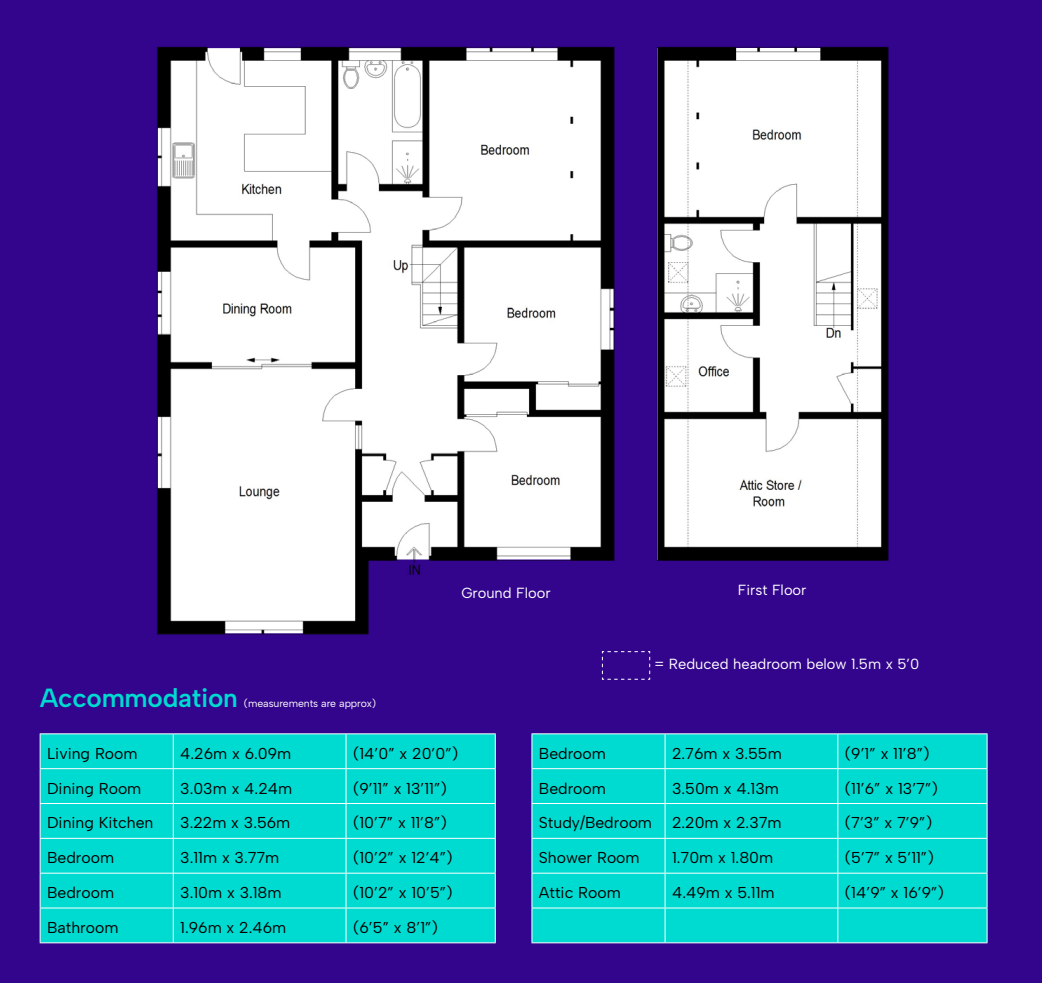
<style>
.page{position:relative;width:1042px;height:983px;background:#fff}
.page>*{position:absolute;margin:0;border:0;box-sizing:border-box;transform-origin:0 0}
.t1{font:26.25px "Albert Sans";letter-spacing:-.01em;color:#00dbd1}
.Table_Text{font:15.75px "Albert Sans";color:#000}
.Table_Text-2{font:14.7px "Albert Sans";color:#fff}
.t2{font:10.5px "Albert Sans";letter-spacing:-.01em;color:#fff}
</style>
<div class="page">
<div style="left:0;top:0;width:1042px;height:982px;background:#33058d"></div>
<div style="left:41px;top:734px;width:454px;height:208px;background:#00dbd1"></div>
<hr style="left:40px;top:733px;width:133px;height:1px;background:#fff">
<hr style="left:40px;top:734px;width:1px;height:34px;background:#fff">
<hr style="left:173px;top:733px;width:173px;height:1px;background:#fff">
<hr style="left:173px;top:734px;width:1px;height:34px;background:#fff">
<hr style="left:346px;top:733px;width:150px;height:1px;background:#fff">
<hr style="left:346px;top:734px;width:1px;height:34px;background:#fff">
<hr style="left:495px;top:734px;width:1px;height:34px;background:#fff">
<hr style="left:40px;top:768px;width:133px;height:1px;background:#fff">
<hr style="left:40px;top:768px;width:1px;height:34px;background:#fff">
<hr style="left:173px;top:768px;width:173px;height:1px;background:#fff">
<hr style="left:173px;top:768px;width:1px;height:34px;background:#fff">
<hr style="left:346px;top:768px;width:150px;height:1px;background:#fff">
<hr style="left:346px;top:768px;width:1px;height:34px;background:#fff">
<hr style="left:495px;top:768px;width:1px;height:34px;background:#fff">
<hr style="left:40px;top:802px;width:133px;height:1px;background:#fff">
<hr style="left:40px;top:803px;width:1px;height:34px;background:#fff">
<hr style="left:173px;top:802px;width:173px;height:1px;background:#fff">
<hr style="left:173px;top:803px;width:1px;height:34px;background:#fff">
<hr style="left:346px;top:802px;width:150px;height:1px;background:#fff">
<hr style="left:346px;top:803px;width:1px;height:34px;background:#fff">
<hr style="left:495px;top:803px;width:1px;height:34px;background:#fff">
<hr style="left:40px;top:837px;width:133px;height:1px;background:#fff">
<hr style="left:40px;top:838px;width:1px;height:34px;background:#fff">
<hr style="left:173px;top:837px;width:173px;height:1px;background:#fff">
<hr style="left:173px;top:838px;width:1px;height:34px;background:#fff">
<hr style="left:346px;top:837px;width:150px;height:1px;background:#fff">
<hr style="left:346px;top:838px;width:1px;height:34px;background:#fff">
<hr style="left:495px;top:838px;width:1px;height:34px;background:#fff">
<hr style="left:40px;top:872px;width:133px;height:1px;background:#fff">
<hr style="left:40px;top:873px;width:1px;height:34px;background:#fff">
<hr style="left:173px;top:872px;width:173px;height:1px;background:#fff">
<hr style="left:173px;top:873px;width:1px;height:34px;background:#fff">
<hr style="left:346px;top:872px;width:150px;height:1px;background:#fff">
<hr style="left:346px;top:873px;width:1px;height:34px;background:#fff">
<hr style="left:495px;top:873px;width:1px;height:34px;background:#fff">
<hr style="left:40px;top:907px;width:133px;height:1px;background:#fff">
<hr style="left:40px;top:908px;width:1px;height:34px;background:#fff">
<hr style="left:173px;top:907px;width:173px;height:1px;background:#fff">
<hr style="left:173px;top:908px;width:1px;height:34px;background:#fff">
<hr style="left:346px;top:907px;width:150px;height:1px;background:#fff">
<hr style="left:346px;top:908px;width:1px;height:34px;background:#fff">
<hr style="left:495px;top:908px;width:1px;height:34px;background:#fff">
<hr style="left:40px;top:942px;width:133px;height:1px;background:#fff">
<hr style="left:173px;top:942px;width:173px;height:1px;background:#fff">
<hr style="left:346px;top:942px;width:150px;height:1px;background:#fff">
<div style="left:532px;top:734px;width:454px;height:208px;background:#00dbd1"></div>
<hr style="left:531px;top:733px;width:134px;height:1px;background:#fff">
<hr style="left:531px;top:734px;width:1px;height:34px;background:#fff">
<hr style="left:665px;top:733px;width:173px;height:1px;background:#fff">
<hr style="left:664px;top:734px;width:1px;height:34px;background:#fff">
<hr style="left:838px;top:733px;width:149px;height:1px;background:#fff">
<hr style="left:837px;top:734px;width:1px;height:34px;background:#fff">
<hr style="left:986px;top:734px;width:1px;height:34px;background:#fff">
<hr style="left:531px;top:768px;width:134px;height:1px;background:#fff">
<hr style="left:531px;top:768px;width:1px;height:34px;background:#fff">
<hr style="left:665px;top:768px;width:173px;height:1px;background:#fff">
<hr style="left:664px;top:768px;width:1px;height:34px;background:#fff">
<hr style="left:838px;top:768px;width:149px;height:1px;background:#fff">
<hr style="left:837px;top:768px;width:1px;height:34px;background:#fff">
<hr style="left:986px;top:768px;width:1px;height:34px;background:#fff">
<hr style="left:531px;top:802px;width:134px;height:1px;background:#fff">
<hr style="left:531px;top:803px;width:1px;height:34px;background:#fff">
<hr style="left:665px;top:802px;width:173px;height:1px;background:#fff">
<hr style="left:664px;top:803px;width:1px;height:34px;background:#fff">
<hr style="left:838px;top:802px;width:149px;height:1px;background:#fff">
<hr style="left:837px;top:803px;width:1px;height:34px;background:#fff">
<hr style="left:986px;top:803px;width:1px;height:34px;background:#fff">
<hr style="left:531px;top:837px;width:134px;height:1px;background:#fff">
<hr style="left:531px;top:838px;width:1px;height:34px;background:#fff">
<hr style="left:665px;top:837px;width:173px;height:1px;background:#fff">
<hr style="left:664px;top:838px;width:1px;height:34px;background:#fff">
<hr style="left:838px;top:837px;width:149px;height:1px;background:#fff">
<hr style="left:837px;top:838px;width:1px;height:34px;background:#fff">
<hr style="left:986px;top:838px;width:1px;height:34px;background:#fff">
<hr style="left:531px;top:872px;width:134px;height:1px;background:#fff">
<hr style="left:531px;top:873px;width:1px;height:34px;background:#fff">
<hr style="left:665px;top:872px;width:173px;height:1px;background:#fff">
<hr style="left:664px;top:873px;width:1px;height:34px;background:#fff">
<hr style="left:838px;top:872px;width:149px;height:1px;background:#fff">
<hr style="left:837px;top:873px;width:1px;height:34px;background:#fff">
<hr style="left:986px;top:873px;width:1px;height:34px;background:#fff">
<hr style="left:531px;top:907px;width:134px;height:1px;background:#fff">
<hr style="left:531px;top:908px;width:1px;height:34px;background:#fff">
<hr style="left:665px;top:907px;width:173px;height:1px;background:#fff">
<hr style="left:664px;top:908px;width:1px;height:34px;background:#fff">
<hr style="left:838px;top:907px;width:149px;height:1px;background:#fff">
<hr style="left:837px;top:908px;width:1px;height:34px;background:#fff">
<hr style="left:986px;top:908px;width:1px;height:34px;background:#fff">
<hr style="left:531px;top:942px;width:134px;height:1px;background:#fff">
<hr style="left:665px;top:942px;width:173px;height:1px;background:#fff">
<hr style="left:838px;top:942px;width:149px;height:1px;background:#fff">
<svg style="left:601px;top:651px;width:49px;height:29px"></svg>
<img style="left:156px;top:46px;width:733px;height:589px">
<p class="Table_Text-2" style="left:461px;top:583px;width:91px">Ground Floor</p>
<p class="Table_Text-2" style="left:738px;top:580px;width:70px">First Floor</p>
<p class="t1" style="left:40px;top:681px;width:200px">Accommodation</p>
<p class="t2" style="left:244px;top:696px;width:134px">(measurements are approx)</p>
<p class="Table_Text" style="left:47px;top:743px;width:92px">Living Room</p>
<p class="Table_Text" style="left:180px;top:743px;width:113px">4.26m x 6.09m</p>
<p class="Table_Text" style="left:353px;top:743px;width:107px">(14’0” x 20’0”)</p>
<p class="Table_Text" style="left:47px;top:778px;width:96px">Dining Room</p>
<p class="Table_Text" style="left:180px;top:778px;width:113px">3.03m x 4.24m</p>
<p class="Table_Text" style="left:353px;top:778px;width:95px">(9’11” x 13’11”)</p>
<p class="Table_Text" style="left:47px;top:813px;width:108px">Dining Kitchen</p>
<p class="Table_Text" style="left:180px;top:813px;width:112px">3.22m x 3.56m</p>
<p class="Table_Text" style="left:353px;top:813px;width:95px">(10’7” x 11’8”)</p>
<p class="Table_Text" style="left:47px;top:847px;width:69px">Bedroom</p>
<p class="Table_Text" style="left:180px;top:847px;width:101px">3.11m x 3.77m</p>
<p class="Table_Text" style="left:353px;top:847px;width:101px">(10’2” x 12’4”)</p>
<p class="Table_Text" style="left:47px;top:882px;width:69px">Bedroom</p>
<p class="Table_Text" style="left:180px;top:882px;width:103px">3.10m x 3.18m</p>
<p class="Table_Text" style="left:353px;top:882px;width:101px">(10’2” x 10’5”)</p>
<p class="Table_Text" style="left:47px;top:917px;width:73px">Bathroom</p>
<p class="Table_Text" style="left:180px;top:917px;width:107px">1.96m x 2.46m</p>
<p class="Table_Text" style="left:353px;top:917px;width:86px">(6’5” x 8’1”)</p>
<p class="Table_Text-2" style="left:654px;top:654px;width:266px">= Reduced headroom below 1.5m x 5’0</p>
<p class="Table_Text" style="left:539px;top:743px;width:69px">Bedroom</p>
<p class="Table_Text" style="left:672px;top:743px;width:111px">2.76m x 3.55m</p>
<p class="Table_Text" style="left:845px;top:743px;width:86px">(9’1” x 11’8”)</p>
<p class="Table_Text" style="left:539px;top:778px;width:69px">Bedroom</p>
<p class="Table_Text" style="left:672px;top:778px;width:108px">3.50m x 4.13m</p>
<p class="Table_Text" style="left:845px;top:778px;width:94px">(11’6” x 13’7”)</p>
<p class="Table_Text" style="left:539px;top:813px;width:115px">Study/Bedroom</p>
<p class="Table_Text" style="left:672px;top:813px;width:111px">2.20m x 2.37m</p>
<p class="Table_Text" style="left:845px;top:813px;width:89px">(7’3” x 7’9”)</p>
<p class="Table_Text" style="left:539px;top:847px;width:102px">Shower Room</p>
<p class="Table_Text" style="left:672px;top:847px;width:103px">1.70m x 1.80m</p>
<p class="Table_Text" style="left:845px;top:847px;width:90px">(5’7” x 5’11”)</p>
<p class="Table_Text" style="left:539px;top:882px;width:83px">Attic Room</p>
<p class="Table_Text" style="left:672px;top:882px;width:104px">4.49m x 5.11m</p>
<p class="Table_Text" style="left:845px;top:882px;width:101px">(14’9” x 16’9”)</p>
</div>
